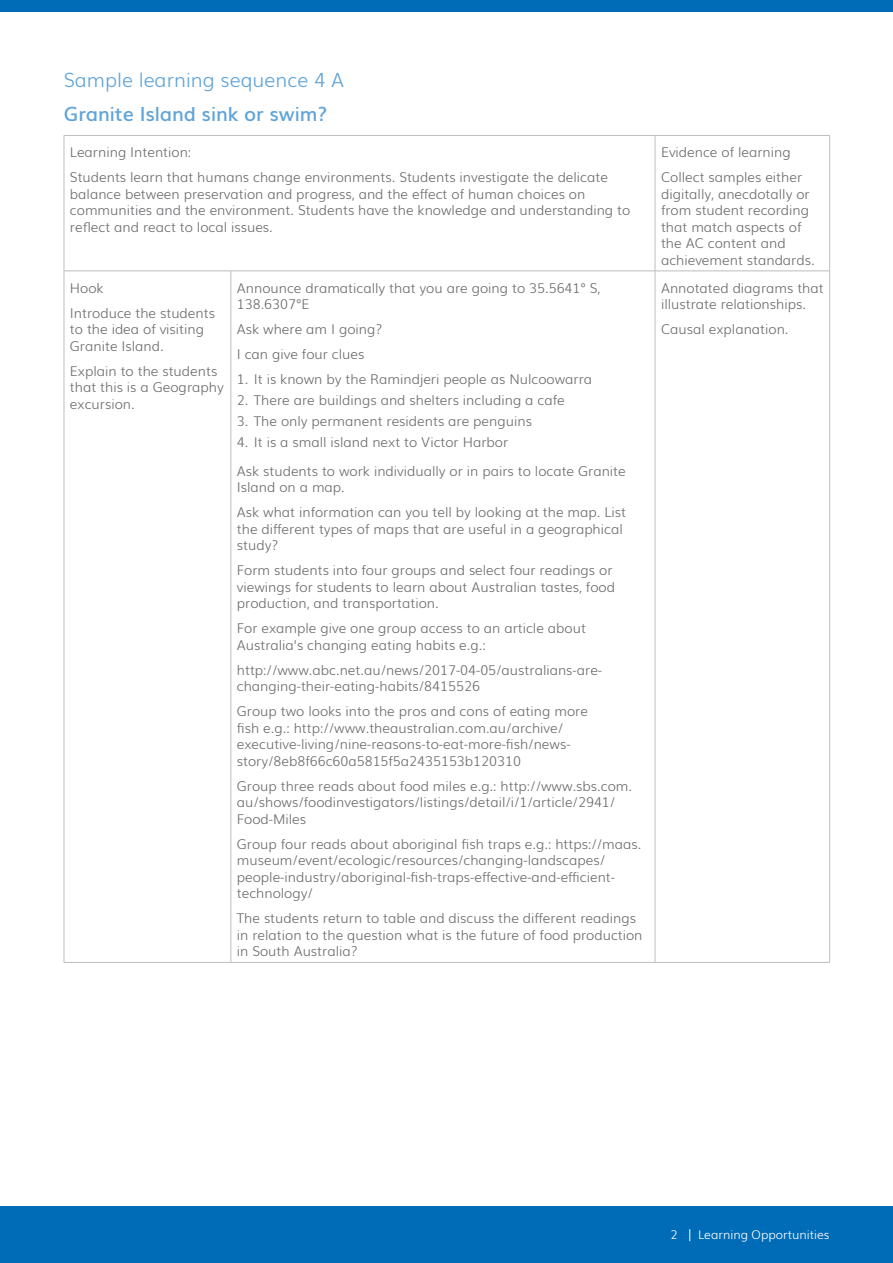
<style>
.page{position:relative;width:893px;height:1263px;background:#fff}
.page>*{position:absolute;margin:0;border:0;box-sizing:border-box;transform-origin:0 0}
.Heading_text{font:300 19.5px "Muli";color:#60a4d9}
.Heading_text-2{font:600 19.5px "Muli";color:#60a4d9}
.Body{font:300 13.5px/16.5px "Muli";color:#6c6d70}
.t1{font:300 12px "Muli";color:#fff}
</style>
<div class="page">
<div style="left:0;top:1207px;width:893px;height:56px;background:#006cb7"></div>
<svg style="left:689px;top:1229px;width:1px;height:12px"></svg>
<hr style="left:64px;top:135px;width:167px;height:1px;background:#bcbdc0">
<hr style="left:64px;top:136px;width:1px;height:135px;background:#bcbdc0">
<hr style="left:231px;top:135px;width:424px;height:1px;background:#bcbdc0">
<hr style="left:655px;top:135px;width:175px;height:1px;background:#bcbdc0">
<hr style="left:655px;top:136px;width:1px;height:135px;background:#bcbdc0">
<hr style="left:829px;top:136px;width:1px;height:135px;background:#bcbdc0">
<hr style="left:64px;top:271px;width:167px;height:1px;background:#bcbdc0">
<hr style="left:64px;top:271px;width:1px;height:691px;background:#bcbdc0">
<hr style="left:231px;top:271px;width:424px;height:1px;background:#bcbdc0">
<hr style="left:231px;top:271px;width:1px;height:691px;background:#bcbdc0">
<hr style="left:655px;top:271px;width:175px;height:1px;background:#bcbdc0">
<hr style="left:655px;top:271px;width:1px;height:691px;background:#bcbdc0">
<hr style="left:829px;top:271px;width:1px;height:691px;background:#bcbdc0">
<hr style="left:64px;top:962px;width:167px;height:1px;background:#bcbdc0">
<hr style="left:231px;top:962px;width:424px;height:1px;background:#bcbdc0">
<hr style="left:655px;top:962px;width:175px;height:1px;background:#bcbdc0">
<div style="left:0;top:0;width:893px;height:12px;background:#006cb7"></div>
<p class="Heading_text" style="left:64px;top:64px;width:282px">Sample learning sequence 4 A</p>
<p class="Heading_text-2" style="left:64px;top:98px;width:265px">Granite Island sink or swim?</p>
<p class="Body" style="left:70px;top:143px;width:123px">Learning Intention:</p>
<p class="Body" style="left:70px;top:168px;width:562px">Students learn that humans change environments. Students investigate the delicate balance between preservation and progress, and the effect of human choices on communities and the environment. Students have the knowledge and understanding to reflect and react to local issues.</p>
<p class="Body" style="left:70px;top:279px;width:35px">Hook</p>
<p class="Body" style="left:70px;top:304px;width:147px">Introduce the students to the idea of visiting<br>Granite Island.</p>
<p class="Body" style="left:70px;top:362px;width:155px">Explain to the students that this is a Geography excursion.</p>
<p class="Body" style="left:237px;top:279px;width:365px">Announce dramatically that you are going to 35.5641° S,<br>138.6307°E</p>
<p class="Body" style="left:237px;top:320px;width:147px">Ask where am I going?</p>
<p class="Body" style="left:237px;top:345px;width:129px">I can give four clues</p>
<p class="Body" style="left:237px;top:370px;width:357px">1. It is known by the Ramindjeri people as Nulcoowarra</p>
<p class="Body" style="left:237px;top:391px;width:329px">2. There are buildings and shelters including a cafe</p>
<p class="Body" style="left:237px;top:412px;width:297px">3. The only permanent residents are penguins</p>
<p class="Body" style="left:237px;top:432px;width:273px">4. It is a small island next to Victor Harbor</p>
<p class="Body" style="left:237px;top:462px;width:390px">Ask students to work individually or in pairs to locate Granite<br>Island on a map.</p>
<p class="Body" style="left:237px;top:503px;width:391px">Ask what information can you tell by looking at the map. List the different types of maps that are useful in a geographical study?</p>
<p class="Body" style="left:237px;top:561px;width:380px">Form students into four groups and select four readings or viewings for students to learn about Australian tastes, food production, and transportation.</p>
<p class="Body" style="left:237px;top:619px;width:351px">For example give one group access to an article about<br>Australia’s changing eating habits e.g.:</p>
<p class="Body" style="left:237px;top:661px;width:367px">http://www.abc.net.au/news/2017-04-05/australians-are&shy;changing-their-eating-habits/8415526</p>
<p class="Body" style="left:237px;top:702px;width:353px">Group two looks into the pros and cons of eating more fish e.g.: http://www.theaustralian.com.au/archive/ executive-living/nine-reasons-to-eat-more-fish/news&shy;story/8eb8f66c60a5815f5a2435153b120310</p>
<p class="Body" style="left:237px;top:777px;width:397px">Group three reads about food miles e.g.: http://www.sbs.com. au/shows/foodinvestigators/listings/detail/i/1/article/2941/<br>Food-Miles</p>
<p class="Body" style="left:237px;top:835px;width:406px">Group four reads about aboriginal fish traps e.g.: https://maas. museum/event/ecologic/resources/changing-landscapes/ people-industry/aboriginal-fish-traps-effective-and-efficient&shy;technology/</p>
<p class="Body" style="left:237px;top:909px;width:407px">The students return to table and discuss the different readings in relation to the question what is the future of food production in South Australia?</p>
<p class="Body" style="left:661px;top:143px;width:131px">Evidence of learning</p>
<p class="Body" style="left:661px;top:168px;width:155px">Collect samples either digitally, anecdotally or from student recording that match aspects of the AC content and achievement standards.</p>
<p class="Body" style="left:661px;top:279px;width:164px">Annotated diagrams that illustrate relationships.</p>
<p class="Body" style="left:661px;top:320px;width:129px">Causal explanation.</p>
<p class="t1" style="left:670px;top:1225px;width:9px">2</p>
<p class="t1" style="left:698px;top:1225px;width:133px">Learning Opportunities</p>
</div>
